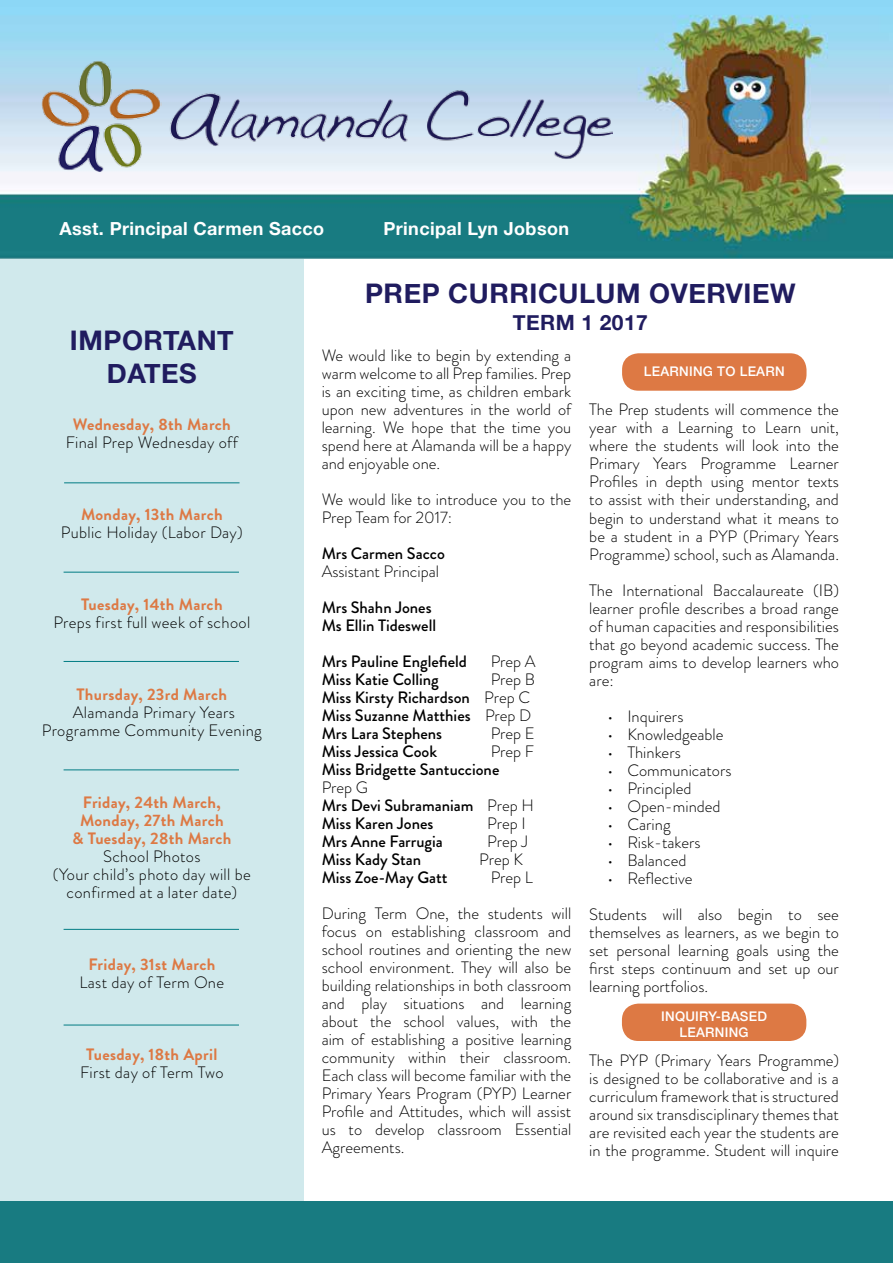
<style>
.page{position:relative;width:893px;height:1263px;background:#fff}
.page>*{position:absolute;margin:0;border:0;box-sizing:border-box;transform-origin:0 0}
.t1{font:700 27px/32.4px "Helvetica Neue";letter-spacing:.02em;color:#201c5f;text-align:center}
.t2{font:700 21px "Helvetica Neue";letter-spacing:.02em;color:#201c5f}
.t3{font:700 18px "Helvetica Neue";letter-spacing:.02em;color:#fff}
.t4{font:300 16.5px/18px "Brandon Grotesque";color:#000;text-align:justify}
.t5{font:500 16.5px/18px "Brandon Grotesque";color:#000}
.t6{font:300 16.5px/18px "Brandon Grotesque";letter-spacing:.02em;color:#000;text-align:center}
.t7{font:700 16.5px/18px "Brandon Grotesque";letter-spacing:.02em;color:#dd7944;text-align:center}
.t8{font:500 13.35px/15.9px "Helvetica Neue";letter-spacing:.02em;color:#fff;text-align:center}
.s1{font-weight:300}
</style>
<div class="page">
<img style="left:0;top:0;width:893px;height:258px">
<div style="left:0;top:259px;width:304px;height:993px;background:#d0e9ec"></div>
<div style="left:0;top:1201px;width:893px;height:62px;background:#187b81"></div>
<hr style="left:64px;top:483px;width:176px;height:1px;background:#017c83">
<hr style="left:64px;top:572px;width:175px;height:1px;background:#017c83">
<hr style="left:64px;top:661px;width:175px;height:1px;background:#017c83">
<hr style="left:64px;top:770px;width:175px;height:1px;background:#017c83">
<hr style="left:64px;top:1025px;width:175px;height:1px;background:#017c83">
<hr style="left:64px;top:929px;width:175px;height:1px;background:#017c83">
<div style="left:622px;top:353px;width:184px;height:38px;background:#dd7944;border-radius:16px"></div>
<div style="left:622px;top:1003px;width:184px;height:38px;background:#dd7944;border-radius:16px"></div>
<img style="left:39px;top:57px;width:123px;height:116px">
<img style="left:162px;top:73px;width:450px;height:86px">
<p class="t3" style="left:60px;top:214px;width:266px">Asst. Principal Carmen Sacco</p>
<p class="t3" style="left:384px;top:214px;width:187px">Principal Lyn Jobson</p>
<h1 class="t1" style="left:70px;top:325px;width:165px">IMPORTANT<br>DATES</h1>
<p class="t7" style="left:73px;top:415px;width:159px">Wednesday, 8th March</p>
<p class="t6" style="left:66px;top:433px;width:174px">Final Prep Wednesday off</p>
<p class="t7" style="left:81px;top:505px;width:143px">Monday, 13th March</p>
<p class="t6" style="left:61px;top:523px;width:183px">Public Holiday (Labor Day)</p>
<p class="t7" style="left:81px;top:595px;width:143px">Tuesday, 14th March</p>
<p class="t6" style="left:53px;top:613px;width:198px">Preps first full week of school</p>
<p class="t7" style="left:77px;top:685px;width:152px">Thursday, 23rd March</p>
<p class="t6" style="left:42px;top:703px;width:221px">Alamanda Primary Years<br>Programme Community Evening</p>
<p class="t7" style="left:72px;top:793px;width:161px">Friday, 24th March,<br>Monday, 27th March<br>&amp; Tuesday, 28th March</p>
<p class="t6" style="left:53px;top:847px;width:199px">School Photos<br>(Your child’s photo day will be confirmed at a later date)</p>
<p class="t7" style="left:88px;top:955px;width:128px">Friday, 31st March</p>
<p class="t6" style="left:79px;top:973px;width:146px">Last day of Term One</p>
<p class="t7" style="left:86px;top:1045px;width:133px">Tuesday, 18th April</p>
<p class="t6" style="left:80px;top:1063px;width:145px">First day of Term Two</p>
<h1 class="t1" style="left:365px;top:278px;width:432px">PREP CURRICULUM OVERVIEW</h1>
<p class="t2" style="left:513px;top:306px;width:136px">TERM 1 2017</p>
<p class="t4" style="left:322px;top:347px;width:251px">We would like to begin by extending a warm welcome to all Prep families. Prep is an exciting time, as children embark upon new adventures in the world of learning. We hope that the time you spend here at Alamanda will be a happy and enjoyable one.</p>
<p class="t4" style="left:322px;top:491px;width:251px">We would like to introduce you to the<br>Prep Team for 2017:</p>
<p class="t5" style="left:322px;top:545px;width:125px">Mrs Carmen Sacco</p>
<p class="t4" style="left:322px;top:563px;width:119px">Assistant Principal</p>
<p class="t5" style="left:322px;top:599px;width:116px">Mrs Shahn Jones<br>Ms Ellin Tideswell</p>
<p class="t5" style="left:322px;top:653px;width:147px">Mrs Pauline Englefield</p>
<p class="t4" style="left:491px;top:653px;width:46px">Prep A</p>
<p class="t5" style="left:322px;top:671px;width:119px">Miss Katie Colling</p>
<p class="t5" style="left:322px;top:671px;width:215px;text-indent:169px"><span class="s1">Prep B<br></span>Miss Kirsty Richardson <span class="s1">Prep C<br></span>Miss Suzanne Matthies <span class="s1">Prep D<br></span>Mrs Lara Stephens</p>
<p class="t4" style="left:491px;top:725px;width:45px">Prep E</p>
<p class="t5" style="left:322px;top:743px;width:117px">Miss Jessica Cook</p>
<p class="t4" style="left:491px;top:743px;width:45px">Prep F</p>
<p class="t5" style="left:322px;top:761px;width:179px">Miss Bridgette Santuccione</p>
<p class="t5" style="left:322px;top:779px;width:214px"><span class="s1">Prep G<br></span>Mrs Devi Subramaniam <span class="s1">Prep H<br></span>Miss Karen Jones</p>
<p class="t4" style="left:487px;top:815px;width:40px">Prep I</p>
<p class="t5" style="left:322px;top:833px;width:123px">Mrs Anne Farrugia</p>
<p class="t4" style="left:487px;top:833px;width:42px">Prep J</p>
<p class="t5" style="left:322px;top:851px;width:101px">Miss Kady Stan</p>
<p class="t4" style="left:479px;top:851px;width:45px">Prep K</p>
<p class="t5" style="left:322px;top:869px;width:127px">Miss Zoe-May Gatt</p>
<p class="t4" style="left:322px;top:860px;width:251px;line-height:36px;text-indent:169px">Prep L<br>During Term One, the students will</p>
<p class="t4" style="left:322px;top:923px;width:251px">focus on establishing classroom and school routines and orienting the new school environment. They will also be building relationships in both classroom and play situations and learning about the school values, with the aim of establishing a positive learning community within their classroom.<br>Each class will become familiar with the Primary Years Program (PYP) Learner Profile and Attitudes, which will assist us to develop classroom Essential Agreements.</p>
<p class="t8" style="left:644px;top:362px;width:142px">LEARNING TO LEARN</p>
<p class="t4" style="left:589px;top:401px;width:251px">The Prep students will commence the year with a Learning to Learn unit, where the students will look into the Primary Years Programme Learner Profiles in depth using mentor texts to assist with their understanding, and begin to understand what it means to be a student in a PYP (Primary Years Programme) school, such as Alamanda.</p>
<p class="t4" style="left:589px;top:581px;width:251px">The International Baccalaureate (IB) learner profile describes a broad range of human capacities and responsibilities that go beyond academic success. The program aims to develop learners who are:</p>
<p class="t4" style="left:607px;top:707px;width:78px">• Inquirers</p>
<p class="t4" style="left:607px;top:725px;width:118px">• Knowledgeable</p>
<p class="t4" style="left:607px;top:743px;width:75px">• Thinkers</p>
<p class="t4" style="left:607px;top:761px;width:126px">• Communicators</p>
<p class="t4" style="left:607px;top:779px;width:86px">• Principled</p>
<p class="t4" style="left:607px;top:797px;width:115px">• Open-minded</p>
<p class="t4" style="left:607px;top:815px;width:65px">• Caring</p>
<p class="t4" style="left:607px;top:833px;width:95px">• Risk-takers</p>
<p class="t4" style="left:607px;top:851px;width:81px">• Balanced</p>
<p class="t4" style="left:589px;top:860px;width:251px;line-height:36px;text-indent:18px">• Reflective<br>Students will also begin to see</p>
<p class="t4" style="left:589px;top:923px;width:251px">themselves as learners, as we begin to set personal learning goals using the first steps continuum and set up our learning portfolios.</p>
<p class="t8" style="left:661px;top:1007px;width:107px">INQUIRY-BASED<br>LEARNING</p>
<p class="t4" style="left:589px;top:1051px;width:251px">The PYP (Primary Years Programme) is designed to be collaborative and is a curriculum framework that is structured around six transdisciplinary themes that are revisited each year the students are in the programme. Student will inquire</p>
</div>
